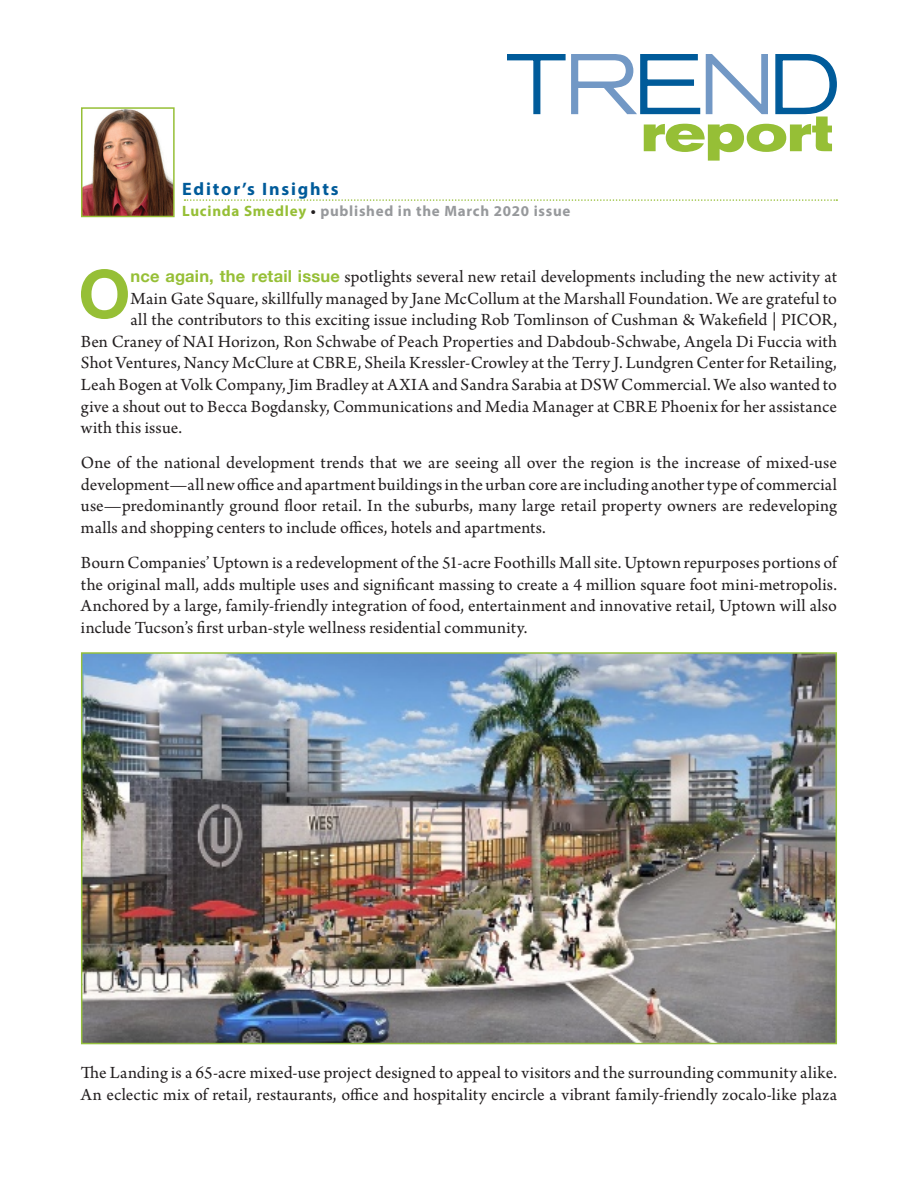
<style>
.page{position:relative;width:918px;height:1188px;background:#fff}
.page>*{position:absolute;margin:0;border:0;box-sizing:border-box;transform-origin:0 0}
.Opening_Paragraph{font:700 66.9px "Helvetica Neue";color:#96bf36}
.t1{font:48.9px/65.6px "Calibri";letter-spacing:.01em;color:#000}
.Article_Text{font:18px/21.6px "Arno Pro";letter-spacing:.005em;color:#231f20;text-align:justify}
.Opening_Paragraph-2{font:18px "Arno Pro";letter-spacing:.005em;color:#231f20}
.t2{font:700 18px "Myriad Pro";letter-spacing:.1em;color:#005b9a}
.t3{font:700 15px "Myriad Pro";letter-spacing:.05em;color:#97999c}
.s1{color:#96bf36}
.s2{color:#231f20}
.s3{font-family:"Helvetica Neue";font-weight:700;font-size:16.5px;color:#96bf36}
</style>
<div class="page">
<svg style="left:507px;top:54px;width:330px;height:107px"></svg>
<svg style="left:184px;top:199px;width:653px;height:2px"></svg>
<img style="left:84px;top:655px;width:750px;height:386px">
<div style="left:81px;top:652px;width:756px;height:392px;border:2px solid #94bf3d"></div>
<img style="left:84px;top:110px;width:88px;height:104px">
<div style="left:81px;top:107px;width:94px;height:110px;border:2px solid #96bf36"></div>
<p class="t2" style="left:182px;top:177px;width:158px">Editor’s Insights</p>
<p class="t3" style="left:182px;top:201px;width:390px"><span class="s1">Lucinda Smedley</span> <span class="s2">•</span> published in the March 2020 issue</p>
<p class="Opening_Paragraph" style="left:78px;top:242px;width:54px">O</p>
<p class="Opening_Paragraph-2" style="left:130px;top:266px;width:708px"><span class="s3">nce again, the retail issue</span> spotlights several new retail developments including the new activity at</p>
<p class="Opening_Paragraph-2" style="left:130px;top:288px;width:708px">Main Gate Square, skillfully managed by Jane McCollum at the Marshall Foundation. We are grateful to</p>
<p class="Opening_Paragraph-2" style="left:130px;top:309px;width:708px">all the contributors to this exciting issue including Rob Tomlinson of Cushman &amp; Wakefield | PICOR,</p>
<p class="Opening_Paragraph-2" style="left:81px;top:331px;width:758px">Ben Craney of NAI Horizon, Ron Schwabe of Peach Properties and Dabdoub-Schwabe, Angela Di Fuccia with</p>
<p class="Opening_Paragraph-2" style="left:81px;top:353px;width:758px">Shot Ventures, Nancy McClure at CBRE, Sheila Kressler-Crowley at the Terry J. Lundgren Center for Retailing,</p>
<p class="Opening_Paragraph-2" style="left:81px;top:374px;width:758px">Leah Bogen at Volk Company, Jim Bradley at AXIA and Sandra Sarabia at DSW Commercial. We also wanted to</p>
<p class="Opening_Paragraph-2" style="left:81px;top:396px;width:758px">give a shout out to Becca Bogdansky, Communications and Media Manager at CBRE Phoenix for her assistance</p>
<p class="Opening_Paragraph-2" style="left:81px;top:417px;width:103px">with this issue.</p>
<p class="Article_Text" style="left:81px;top:453px;width:758px">One of the national development trends that we are seeing all over the region is the increase of mixed-use development—all new office and apartment buildings in the urban core are including another type of commercial use—predominantly ground floor retail. In the suburbs, many large retail property owners are redeveloping malls and shopping centers to include offices, hotels and apartments.</p>
<p class="Article_Text" style="left:81px;top:553px;width:758px">Bourn Companies’ Uptown is a redevelopment of the 51-acre Foothills Mall site. Uptown repurposes portions of the original mall, adds multiple uses and significant massing to create a 4 million square foot mini-metropolis.<br>Anchored by a large, family-friendly integration of food, entertainment and innovative retail, Uptown will also include Tucson’s first urban-style wellness residential community.</p>
<p class="t1" style="left:63px;top:315px;width:862px">Bourn Companies’ Uptown is a redevelop portions of the original mall, adds multiple mini-metropolis. Anchored by a large, fam retail, Uptown will also include Tucson’s fi</p>
<p class="Article_Text" style="left:81px;top:1063px;width:758px">The Landing is a 65-acre mixed-use project designed to appeal to visitors and the surrounding community alike.<br>An eclectic mix of retail, restaurants, office and hospitality encircle a vibrant family-friendly zocalo-like plaza</p>
</div>
